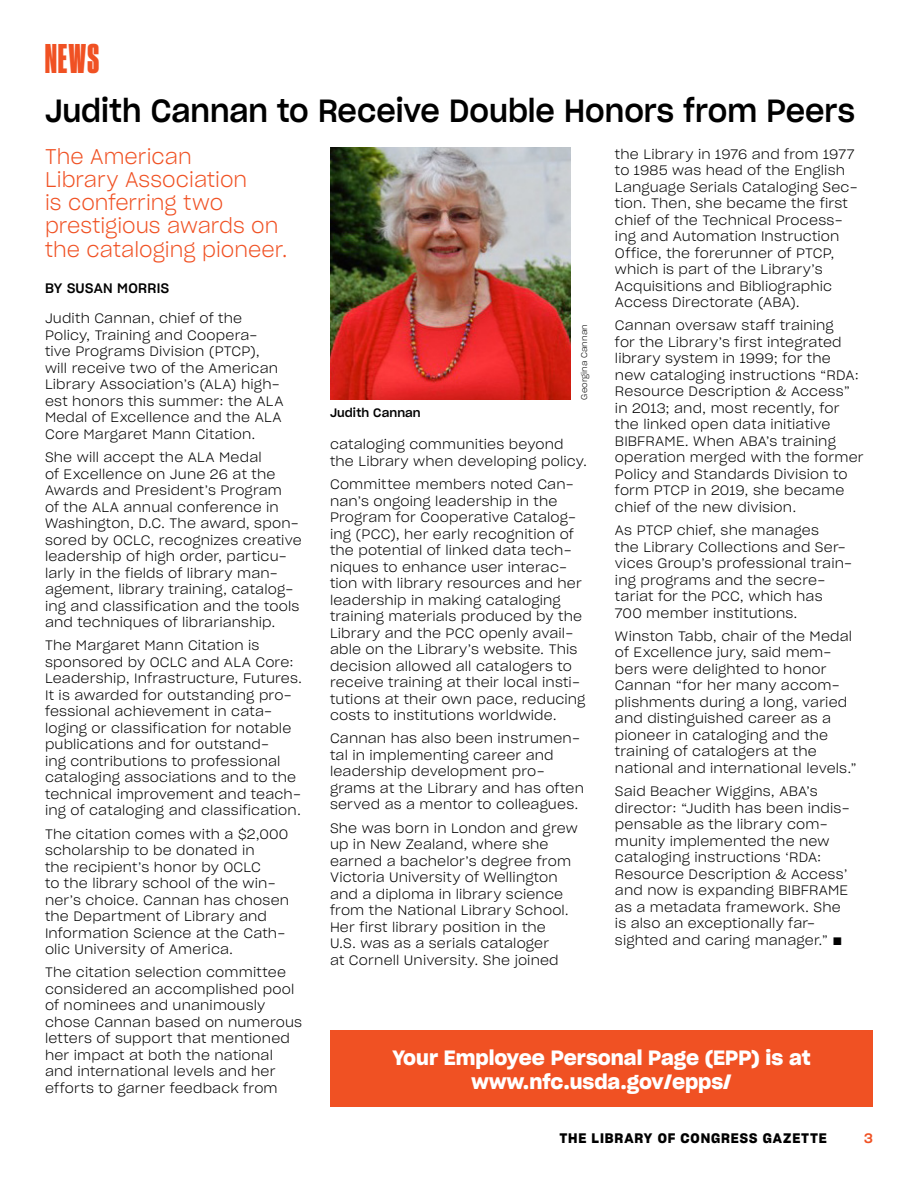
<style>
.page{position:relative;width:918px;height:1188px;background:#fff}
.page>*{position:absolute;margin:0;border:0;box-sizing:border-box;transform-origin:0 0}
.t1{font:39px "Druk Cond Super";color:#f05123}
.HEADLINE-_24{font:31.5px "Sharp Grotesk Medium 20";color:#000;scale:.95 1}
.Teaser{font:21px/23.2px "Sharp Grotesk Light 20";color:#f05123;scale:.95 1}
.t2{font:20.25px/24px "Sharp Grotesk Sm Bold 20";color:#fff;text-align:center}
.Text{font:13.5px/16.5px "Sharp Grotesk Light 20";letter-spacing:.01em;color:#000}
.t3{font:13.5px "Sharp Grotesk Sm Bold 20";letter-spacing:.065em;color:#000}
.Byline{font:13.5px "Sharp Grotesk Medium 20";letter-spacing:.02em;color:#000}
.t4{font:13.5px "Sharp Grotesk Medium 20";color:#f05123}
.PHOTO_caption{font:12px "Sharp Grotesk Medium 20";letter-spacing:.01em;color:#000}
.PHOTO_credit_on_side{font:8.25px "Sharp Grotesk Light 20";color:#000}
</style>
<div class="page">
<img style="left:330px;top:148px;width:240px;height:252px">
<div style="left:330px;top:1031px;width:543px;height:76px;background:#f05123"></div>
<h1 class="t1" style="left:45px;top:35px;width:56px">NEWS</h1>
<p class="HEADLINE-_24" style="left:45px;top:85px;width:854px">Judith Cannan to Receive Double Honors from Peers</p>
<p class="Teaser" style="left:45px;top:144px;width:257px">The American<br>Library Association<br>is conferring two prestigious awards on the cataloging pioneer.</p>
<p class="Byline" style="left:45px;top:277px;width:126px">BY SUSAN MORRIS</p>
<p class="Text" style="left:45px;top:310px;width:240px">Judith Cannan, chief of the<br>Policy, Training and Coopera&shy;tive Programs Division (PTCP), will receive two of the American<br>Library Association’s (ALA) high&shy;est honors this summer: the ALA<br>Medal of Excellence and the ALA<br>Core Margaret Mann Citation.</p>
<p class="Text" style="left:45px;top:449px;width:258px">She will accept the ALA Medal<br>of Excellence on June 26 at the Awards and President’s Program<br>of the ALA annual conference in Washington, D.C. The award, spon&shy;sored by OCLC, recognizes creative leadership of high order, particu&shy;larly in the fields of library man&shy;agement, library training, catalog&shy;ing and classification and the tools and techniques of librarianship.</p>
<p class="Text" style="left:45px;top:637px;width:259px">The Margaret Mann Citation is sponsored by OCLC and ALA Core:<br>Leadership, Infrastructure, Futures.<br>It is awarded for outstanding pro&shy;fessional achievement in cata&shy;loging or classification for notable publications and for outstand-<br>ing contributions to professional cataloging associations and to the technical improvement and teach&shy;ing of cataloging and classification.</p>
<p class="Text" style="left:45px;top:825px;width:246px">The citation comes with a $2,000 scholarship to be donated in<br>the recipient’s honor by OCLC<br>to the library school of the win&shy;ner’s choice. Cannan has chosen the Department of Library and<br>Information Science at the Cath&shy;olic University of America.</p>
<p class="Text" style="left:45px;top:964px;width:259px">The citation selection committee considered an accomplished pool of nominees and unanimously chose Cannan based on numerous letters of support that mentioned her impact at both the national and international levels and her efforts to garner feedback from</p>
<p class="Text" style="left:615px;top:145px;width:244px">the Library in 1976 and from 1977 to 1985 was head of the English<br>Language Serials Cataloging Sec&shy;tion. Then, she became the first chief of the Technical Process&shy;ing and Automation Instruction<br>Office, the forerunner of PTCP, which is part of the Library’s<br>Acquisitions and Bibliographic<br>Access Directorate (ABA).</p>
<p class="Text" style="left:615px;top:317px;width:250px">Cannan oversaw staff training<br>for the Library’s first integrated library system in 1999; for the new cataloging instructions “RDA:<br>Resource Description &amp; Access” in 2013; and, most recently, for the linked open data initiative<br>BIBFRAME. When ABA’s training operation merged with the former<br>Policy and Standards Division to form PTCP in 2019, she became chief of the new division.</p>
<p class="Text" style="left:615px;top:522px;width:239px">As PTCP chief, she manages<br>the Library Collections and Ser&shy;vices Group’s professional train&shy;ing programs and the secre&shy;tariat for the PCC, which has<br>700 member institutions.</p>
<p class="Text" style="left:615px;top:627px;width:243px">Winston Tabb, chair of the Medal of Excellence jury, said mem&shy;bers were delighted to honor<br>Cannan “for her many accom&shy;plishments during a long, varied and distinguished career as a pioneer in cataloging and the training of catalogers at the national and international levels.”</p>
<p class="Text" style="left:615px;top:783px;width:236px">Said Beacher Wiggins, ABA’s director: “Judith has been indis&shy;pensable as the library com&shy;munity implemented the new cataloging instructions ‘RDA:<br>Resource Description &amp; Access’ and now is expanding BIBFRAME as a metadata framework. She is also an exceptionally far&shy;sighted and caring manager.” ▪</p>
<p class="PHOTO_credit_on_side" style="left:578px;top:400px;width:77px;rotate:-90deg">Georgina Cannan</p>
<p class="PHOTO_caption" style="left:330px;top:403px;width:92px">Judith Cannan</p>
<p class="Text" style="left:330px;top:436px;width:259px">cataloging communities beyond the Library when developing policy.</p>
<p class="Text" style="left:330px;top:476px;width:257px">Committee members noted Can&shy;nan’s ongoing leadership in the Program for Cooperative Catalog&shy;ing (PCC), her early recognition of the potential of linked data tech&shy;niques to enhance user interac&shy;tion with library resources and her leadership in making cataloging training materials produced by the Library and the PCC openly avail&shy;able on the Library’s website. This decision allowed all catalogers to receive training at their local insti&shy;tutions at their own pace, reducing costs to institutions worldwide.</p>
<p class="Text" style="left:330px;top:730px;width:256px">Cannan has also been instrumen&shy;tal in implementing career and leadership development pro&shy;grams at the Library and has often served as a mentor to colleagues.</p>
<p class="Text" style="left:330px;top:819px;width:249px">She was born in London and grew up in New Zealand, where she earned a bachelor’s degree from<br>Victoria University of Wellington and a diploma in library science from the National Library School.<br>Her first library position in the<br>U.S. was as a serials cataloger<br>at Cornell University. She joined</p>
<p class="t2" style="left:392px;top:1045px;width:420px">Your Employee Personal Page (EPP) is at www.nfc.usda.gov/epps/</p>
<p class="t3" style="left:559px;top:1127px;width:269px">THE LIBRARY OF CONGRESS GAZETTE</p>
<p class="t4" style="left:864px;top:1127px;width:10px">3</p>
</div>
